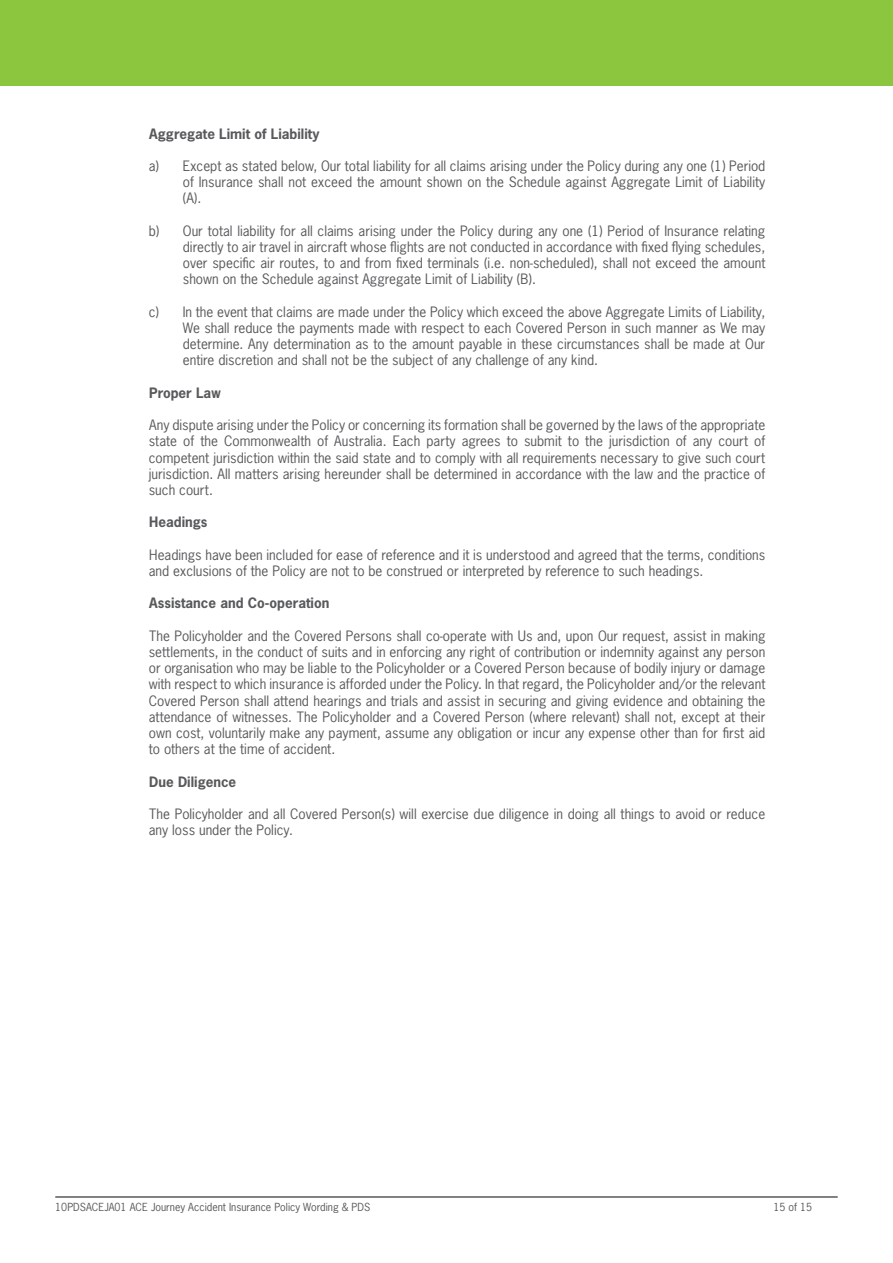
<style>
.page{position:relative;width:893px;height:1263px;background:#fff}
.page>*{position:absolute;margin:0;border:0;box-sizing:border-box;transform-origin:0 0}
.t1{font:13.5px/16.2px "News Gothic";color:#58595b;text-align:justify}
.t2{font:700 13.5px "News Gothic";color:#58595b}
.t3{font:10.5px "News Gothic";color:#58595b}
</style>
<div class="page">
<hr style="left:55px;top:1196px;width:783px;height:2px;background:#58595b">
<div style="left:0;top:0;width:893px;height:85px;background:#8cc63f"></div>
<p class="t2" style="left:149px;top:125px;width:172px">Aggregate Limit of Liability</p>
<p class="t1" style="left:183px;top:157px;width:584px;text-indent:-34px">a) Except as stated below, Our total liability for all claims arising under the Policy during any one (1) Period of Insurance shall not exceed the amount shown on the Schedule against Aggregate Limit of Liability (A).</p>
<p class="t1" style="left:183px;top:222px;width:584px;text-indent:-34px">b) Our total liability for all claims arising under the Policy during any one (1) Period of Insurance relating directly to air travel in aircraft whose flights are not conducted in accordance with fixed flying schedules, over specific air routes, to and from fixed terminals (i.e. non-scheduled), shall not exceed the amount shown on the Schedule against Aggregate Limit of Liability (B).</p>
<p class="t1" style="left:183px;top:303px;width:584px;text-indent:-34px">c) In the event that claims are made under the Policy which exceed the above Aggregate Limits of Liability, We shall reduce the payments made with respect to each Covered Person in such manner as We may determine. Any determination as to the amount payable in these circumstances shall be made at Our entire discretion and shall not be the subject of any challenge of any kind.</p>
<p class="t2" style="left:149px;top:384px;width:73px">Proper Law</p>
<p class="t1" style="left:149px;top:417px;width:618px">Any dispute arising under the Policy or concerning its formation shall be governed by the laws of the appropriate state of the Commonwealth of Australia. Each party agrees to submit to the jurisdiction of any court of competent jurisdiction within the said state and to comply with all requirements necessary to give such court jurisdiction. All matters arising hereunder shall be determined in accordance with the law and the practice of such court.</p>
<p class="t2" style="left:149px;top:513px;width:60px">Headings</p>
<p class="t1" style="left:149px;top:546px;width:618px">Headings have been included for ease of reference and it is understood and agreed that the terms, conditions and exclusions of the Policy are not to be construed or interpreted by reference to such headings.</p>
<p class="t2" style="left:149px;top:594px;width:182px">Assistance and Co-operation</p>
<p class="t1" style="left:149px;top:627px;width:618px">The Policyholder and the Covered Persons shall co-operate with Us and, upon Our request, assist in making settlements, in the conduct of suits and in enforcing any right of contribution or indemnity against any person or organisation who may be liable to the Policyholder or a Covered Person because of bodily injury or damage with respect to which insurance is afforded under the Policy. In that regard, the Policyholder and/or the relevant Covered Person shall attend hearings and trials and assist in securing and giving evidence and obtaining the attendance of witnesses. The Policyholder and a Covered Person (where relevant) shall not, except at their own cost, voluntarily make any payment, assume any obligation or incur any expense other than for first aid to others at the time of accident.</p>
<p class="t2" style="left:149px;top:773px;width:89px">Due Diligence</p>
<p class="t1" style="left:149px;top:805px;width:618px">The Policyholder and all Covered Person(s) will exercise due diligence in doing all things to avoid or reduce any loss under the Policy.</p>
<p class="t3" style="left:55px;top:1200px;width:316px">10PDSACEJA01 ACE Journey Accident Insurance Policy Wording &amp; PDS</p>
<p class="t3" style="left:773px;top:1200px;width:40px">15 of 15</p>
</div>
